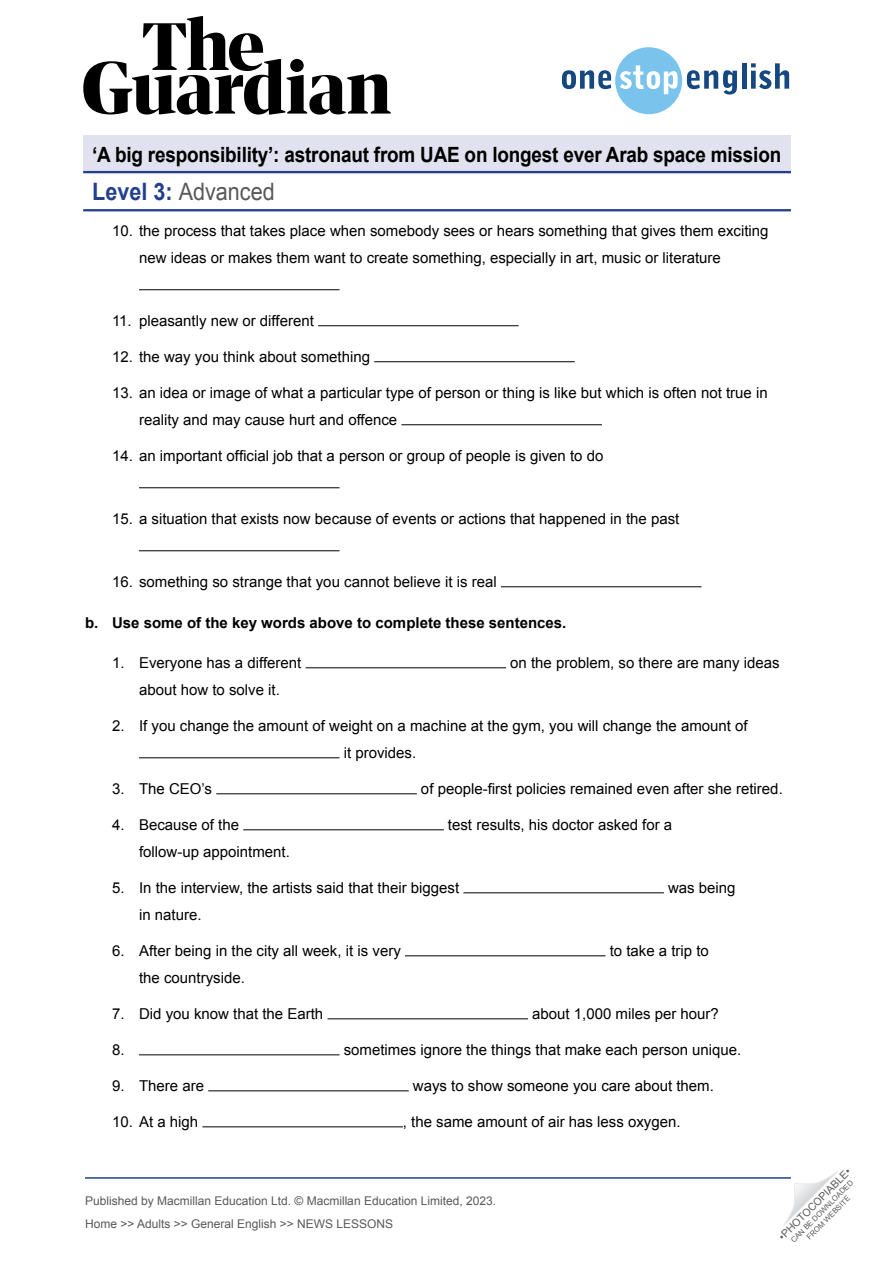
<style>
.page{position:relative;width:893px;height:1263px;background:#fff}
.page>*{position:absolute;margin:0;border:0;box-sizing:border-box;transform-origin:0 0}
.t1{font:24px "Arial";color:#58585a;scale:.9 1}
.t2{font:700 21px "Arial";letter-spacing:-.01em;color:#000;scale:.9 1}
.t3{font:15px/27px "Arial";color:#000}
.t4{font:700 15px "Arial";color:#000}
.t5{font:12px/23px "Arial";color:#58595b}
.t6{font:10.5px "Arial";color:#58595b}
.t7{font:7.5px/9px "Arial";color:#58595b;text-align:center}
.s1{font-weight:700;color:#23408f}
</style>
<div class="page">
<svg style="left:783px;top:1171px;width:55px;height:55px"></svg>
<svg style="left:83px;top:16px;width:308px;height:99px"></svg>
<svg style="left:562px;top:47px;width:175px;height:67px"></svg>
<hr style="left:742px;top:63px;width:4px;height:26px;background:#154780">
<svg style="left:751px;top:63px;width:38px;height:26px"></svg>
<hr style="left:85px;top:1177px;width:706px;height:2px;background:#23408f">
<div style="left:83px;top:136px;width:708px;height:37px;background:#e1e1ef"></div>
<hr style="left:83px;top:171px;width:708px;height:2px;background:#23408f">
<hr style="left:83px;top:209px;width:708px;height:2px;background:#23408f">
<hr style="left:139px;top:289px;width:201px;height:1px;background:#000">
<hr style="left:318px;top:325px;width:201px;height:1px;background:#000">
<hr style="left:374px;top:361px;width:201px;height:1px;background:#000">
<hr style="left:401px;top:424px;width:201px;height:1px;background:#000">
<hr style="left:139px;top:487px;width:201px;height:1px;background:#000">
<hr style="left:139px;top:550px;width:201px;height:1px;background:#000">
<hr style="left:501px;top:586px;width:200px;height:1px;background:#000">
<hr style="left:306px;top:667px;width:200px;height:1px;background:#000">
<hr style="left:139px;top:757px;width:201px;height:1px;background:#000">
<hr style="left:216px;top:793px;width:201px;height:1px;background:#000">
<hr style="left:243px;top:829px;width:201px;height:1px;background:#000">
<hr style="left:463px;top:892px;width:201px;height:1px;background:#000">
<hr style="left:405px;top:955px;width:200px;height:1px;background:#000">
<hr style="left:327px;top:1018px;width:201px;height:1px;background:#000">
<hr style="left:139px;top:1054px;width:201px;height:1px;background:#000">
<hr style="left:208px;top:1090px;width:201px;height:1px;background:#000">
<hr style="left:202px;top:1126px;width:201px;height:1px;background:#000">
<h2 class="t2" style="left:92px;top:141px;width:767px">‘A big responsibility’: astronaut from UAE on longest ever Arab space mission</h2>
<h1 class="t1" style="left:92px;top:176px;width:204px"><span class="s1">Level 3:</span> Advanced</h1>
<p class="t3" style="left:139px;top:217px;width:631px;text-indent:-27px">10. the process that takes place when somebody sees or hears something that gives them exciting new ideas or makes them want to create something, especially in art, music or literature</p>
<p class="t3" style="left:112px;top:307px;width:203px">11. pleasantly new or different</p>
<p class="t3" style="left:112px;top:343px;width:259px">12. the way you think about something</p>
<p class="t3" style="left:139px;top:379px;width:630px;text-indent:-27px">13. an idea or image of what a particular type of person or thing is like but which is often not true in reality and may cause hurt and offence</p>
<p class="t3" style="left:112px;top:442px;width:493px">14. an important official job that a person or group of people is given to do</p>
<p class="t3" style="left:112px;top:505px;width:569px">15. a situation that exists now because of events or actions that happened in the past</p>
<p class="t3" style="left:112px;top:568px;width:386px">16. something so strange that you cannot believe it is real</p>
<p class="t4" style="left:85px;top:612px;width:483px">b. Use some of the key words above to complete these sentences.</p>
<p class="t3" style="left:112px;top:649px;width:191px">1. Everyone has a different</p>
<p class="t3" style="left:510px;top:649px;width:271px">on the problem, so there are many ideas</p>
<p class="t3" style="left:139px;top:676px;width:142px">about how to solve it.</p>
<p class="t3" style="left:344px;top:712px;width:406px;text-indent:-232px">2. If you change the amount of weight on a machine at the gym, you will change the amount of it provides.</p>
<p class="t3" style="left:112px;top:775px;width:102px">3. The CEO’s</p>
<p class="t3" style="left:421px;top:775px;width:363px">of people-first policies remained even after she retired.</p>
<p class="t3" style="left:112px;top:811px;width:129px">4. Because of the</p>
<p class="t3" style="left:448px;top:811px;width:226px">test results, his doctor asked for a</p>
<p class="t3" style="left:139px;top:838px;width:152px">follow-up appointment.</p>
<p class="t3" style="left:112px;top:874px;width:349px">5. In the interview, the artists said that their biggest</p>
<p class="t3" style="left:668px;top:874px;width:69px">was being</p>
<p class="t3" style="left:139px;top:901px;width:64px">in nature.</p>
<p class="t3" style="left:112px;top:937px;width:290px">6. After being in the city all week, it is very</p>
<p class="t3" style="left:610px;top:937px;width:101px">to take a trip to</p>
<p class="t3" style="left:139px;top:964px;width:107px">the countryside.</p>
<p class="t3" style="left:112px;top:1000px;width:213px">7. Did you know that the Earth</p>
<p class="t3" style="left:532px;top:1000px;width:188px">about 1,000 miles per hour?</p>
<p class="t3" style="left:112px;top:1036px;width:14px">8.</p>
<p class="t3" style="left:344px;top:1036px;width:399px">sometimes ignore the things that make each person unique.</p>
<p class="t3" style="left:112px;top:1072px;width:94px">9. There are</p>
<p class="t3" style="left:413px;top:1072px;width:302px">ways to show someone you care about them.</p>
<p class="t3" style="left:112px;top:1108px;width:88px">10. At a high</p>
<p class="t3" style="left:403px;top:1108px;width:279px">, the same amount of air has less oxygen.</p>
<p class="t5" style="left:85px;top:1189px;width:413px">Published by Macmillan Education Ltd. © Macmillan Education Limited, 2023.<br>Home &gt;&gt; Adults &gt;&gt; General English &gt;&gt; NEWS LESSONS</p>
<p class="t6" style="left:776px;top:1233px;width:99px;rotate:-45deg">•PHOTOCOPIABLE•</p>
<p class="t7" style="left:789px;top:1238px;width:86px;rotate:-45deg">CAN BE DOWNLOADED<br>FROM WEBSITE</p>
</div>
